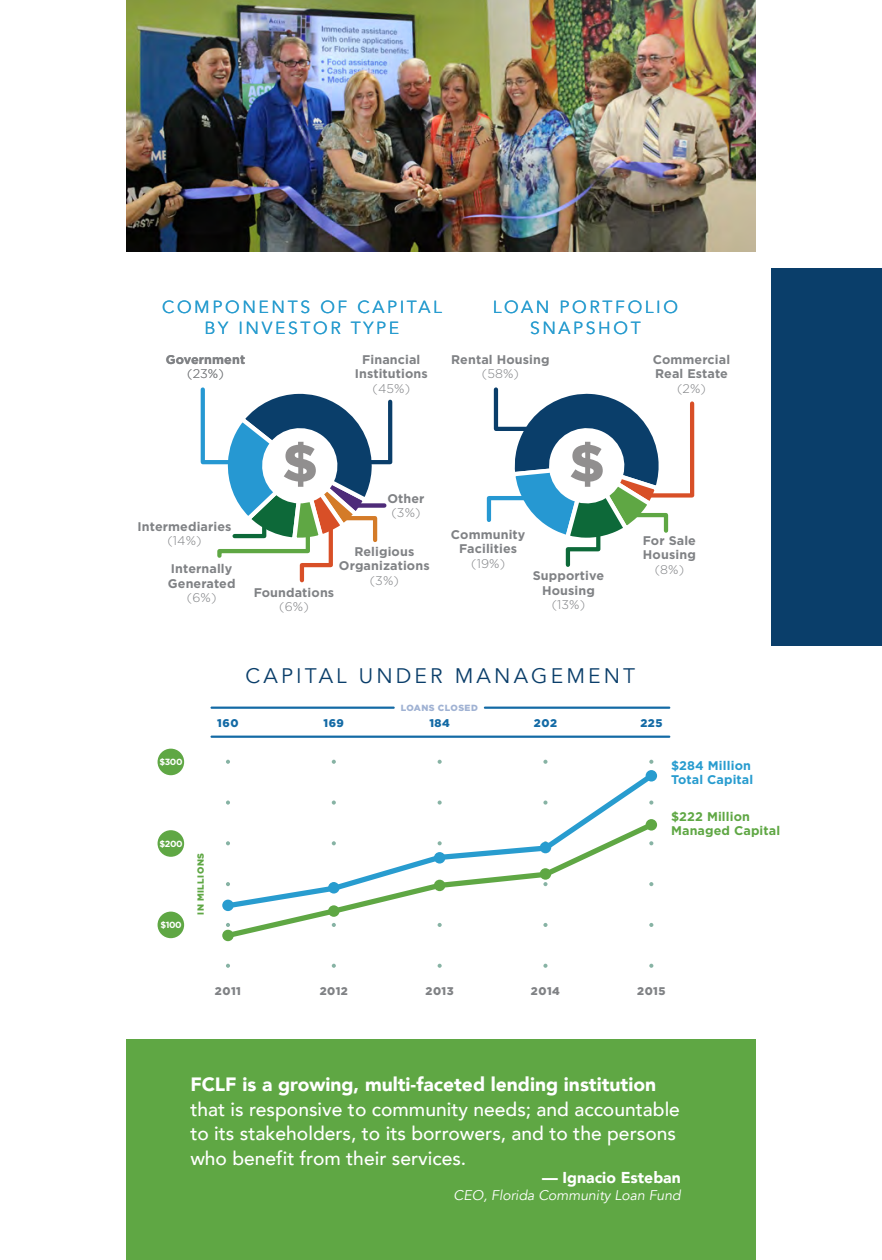
<style>
.page{position:relative;width:882px;height:1260px;background:#fff}
.page>*{position:absolute;margin:0;border:0;box-sizing:border-box;transform-origin:0 0}
.t1{font:21px "Avenir";letter-spacing:.15em;color:#0a3e6a}
.t2{font:500 19.25px/24.5px "Avenir";color:#fff}
.t3{font:17.5px/21px "Avenir";letter-spacing:.15em;color:#289ccf;text-align:center}
.t4{font:900 15.75px "Avenir";color:#fff}
.t5{font:italic 14px "Avenir";color:#fff}
.t6{font:700 12.6px/14.3px "Gotham";letter-spacing:.01em;color:#808285;text-align:center}
.t7{font:700 12.6px/14.3px "Gotham";letter-spacing:.01em;color:#5fa744}
.t8{font:700 12.6px/14.3px "Gotham";letter-spacing:.01em;color:#289ccf}
.t9{font:900 11.2px "Gotham";letter-spacing:.05em;color:#808285}
.t10{font:900 11.2px "Gotham";letter-spacing:.05em;color:#136aa5}
.t11{font:700 8.92px "Gotham";letter-spacing:-.05em;color:#fff}
.t12{font:900 8.92px "Gotham";letter-spacing:.05em;color:#a0b2d3}
.t13{font:900 8.92px "Gotham";letter-spacing:.05em;color:#5fa744}
.s1{font-weight:300}
.s2{font-weight:900}
</style>
<div class="page">
<img style="left:126px;top:0;width:630px;height:252px">
<div style="left:126px;top:1039px;width:630px;height:221px;background:#5fa744"></div>
<div style="left:772px;top:268px;width:110px;height:378px;background:#0a3e6a"></div>
<svg style="left:200px;top:387px;width:193px;height:196px"></svg>
<svg style="left:543px;top:964px;width:5px;height:4px"></svg>
<svg style="left:438px;top:964px;width:4px;height:4px"></svg>
<svg style="left:332px;top:964px;width:4px;height:4px"></svg>
<svg style="left:226px;top:964px;width:4px;height:4px"></svg>
<div style="left:158px;top:912px;width:26px;height:26px;background:#5fa744;border-radius:50%"></div>
<svg style="left:649px;top:964px;width:4px;height:4px"></svg>
<div style="left:158px;top:830px;width:26px;height:27px;background:#5fa744;border-radius:50%"></div>
<svg style="left:543px;top:760px;width:5px;height:4px"></svg>
<svg style="left:438px;top:760px;width:4px;height:4px"></svg>
<svg style="left:332px;top:760px;width:4px;height:4px"></svg>
<svg style="left:226px;top:760px;width:4px;height:4px"></svg>
<div style="left:158px;top:749px;width:26px;height:26px;background:#5fa744;border-radius:50%"></div>
<svg style="left:649px;top:760px;width:4px;height:4px"></svg>
<hr style="left:211px;top:707px;width:184px;height:2px;background:#136aa5">
<hr style="left:484px;top:707px;width:186px;height:2px;background:#136aa5">
<hr style="left:211px;top:736px;width:459px;height:2px;background:#136aa5">
<svg style="left:222px;top:912px;width:432px;height:30px"></svg>
<svg style="left:222px;top:770px;width:436px;height:142px"></svg>
<svg style="left:486px;top:387px;width:209px;height:180px"></svg>
<p class="t3" style="left:162px;top:297px;width:281px">COMPONENTS OF CAPITAL<br>BY INVESTOR TYPE</p>
<p class="t6" style="left:166px;top:352px;width:81px">Government <span class="s1">(23%)</span></p>
<p class="t6" style="left:355px;top:352px;width:75px">Financial<br>Institutions <span class="s1">(45%)</span></p>
<p class="t3" style="left:493px;top:297px;width:187px">LOAN PORTFOLIO<br>SNAPSHOT</p>
<p class="t6" style="left:451px;top:352px;width:100px">Rental Housing <span class="s1">(58%)</span></p>
<p class="t6" style="left:653px;top:352px;width:79px">Commercial<br>Real Estate <span class="s1">(2%)</span></p>
<p class="t6" style="left:138px;top:519px;width:96px">Intermediaries <span class="s1">(14%)</span></p>
<p class="t6" style="left:168px;top:561px;width:69px">Internally<br>Generated <span class="s1">(6%)</span></p>
<p class="t6" style="left:387px;top:491px;width:39px">Other <span class="s1">(3%)</span></p>
<p class="t6" style="left:339px;top:544px;width:92px">Religious<br>Organizations <span class="s1">(3%)</span></p>
<p class="t6" style="left:254px;top:585px;width:82px">Foundations <span class="s1">(6%)</span></p>
<p class="t6" style="left:451px;top:527px;width:76px">Community<br>Facilities <span class="s1">(19%)</span></p>
<p class="t6" style="left:533px;top:568px;width:73px">Supportive<br>Housing <span class="s1">(13%)</span></p>
<p class="t6" style="left:643px;top:533px;width:55px">For Sale<br>Housing <span class="s1">(8%)</span></p>
<p class="t1" style="left:246px;top:663px;width:391px">CAPITAL UNDER MANAGEMENT</p>
<p class="t12" style="left:401px;top:703px;width:79px">LOANS CLOSED</p>
<p class="t11" style="left:160px;top:757px;width:25px">$300</p>
<p class="t11" style="left:160px;top:839px;width:25px">$200</p>
<p class="t11" style="left:160px;top:920px;width:23px">$100</p>
<p class="t13" style="left:195px;top:915px;width:63px;rotate:-90deg">IN MILLIONS</p>
<p class="t10" style="left:217px;top:716px;width:23px">160</p>
<p class="t10" style="left:324px;top:716px;width:22px">169</p>
<p class="t10" style="left:429px;top:716px;width:22px">184</p>
<p class="t10" style="left:534px;top:716px;width:25px">202</p>
<p class="t10" style="left:640px;top:716px;width:24px">225</p>
<p class="t8" style="left:671px;top:758px;width:84px">$284 Million<br>Total Capital</p>
<p class="t7" style="left:671px;top:809px;width:111px">$222 Million<br>Managed Capital</p>
<p class="t9" style="left:215px;top:985px;width:28px">2011</p>
<p class="t9" style="left:320px;top:985px;width:30px">2012</p>
<p class="t9" style="left:426px;top:985px;width:30px">2013</p>
<p class="t9" style="left:531px;top:985px;width:31px">2014</p>
<p class="t9" style="left:637px;top:985px;width:30px">2015</p>
<p class="t2" style="left:190px;top:1071px;width:491px"><span class="s2">FCLF is a growing, multi-faceted lending institution </span>that is responsive to community needs; and accountable to its stakeholders, to its borrowers, and to the persons who benefit from their services.</p>
<p class="t4" style="left:542px;top:1164px;width:140px">— Ignacio Esteban</p>
<p class="t5" style="left:454px;top:1187px;width:229px">CEO, Florida Community Loan Fund</p>
</div>
